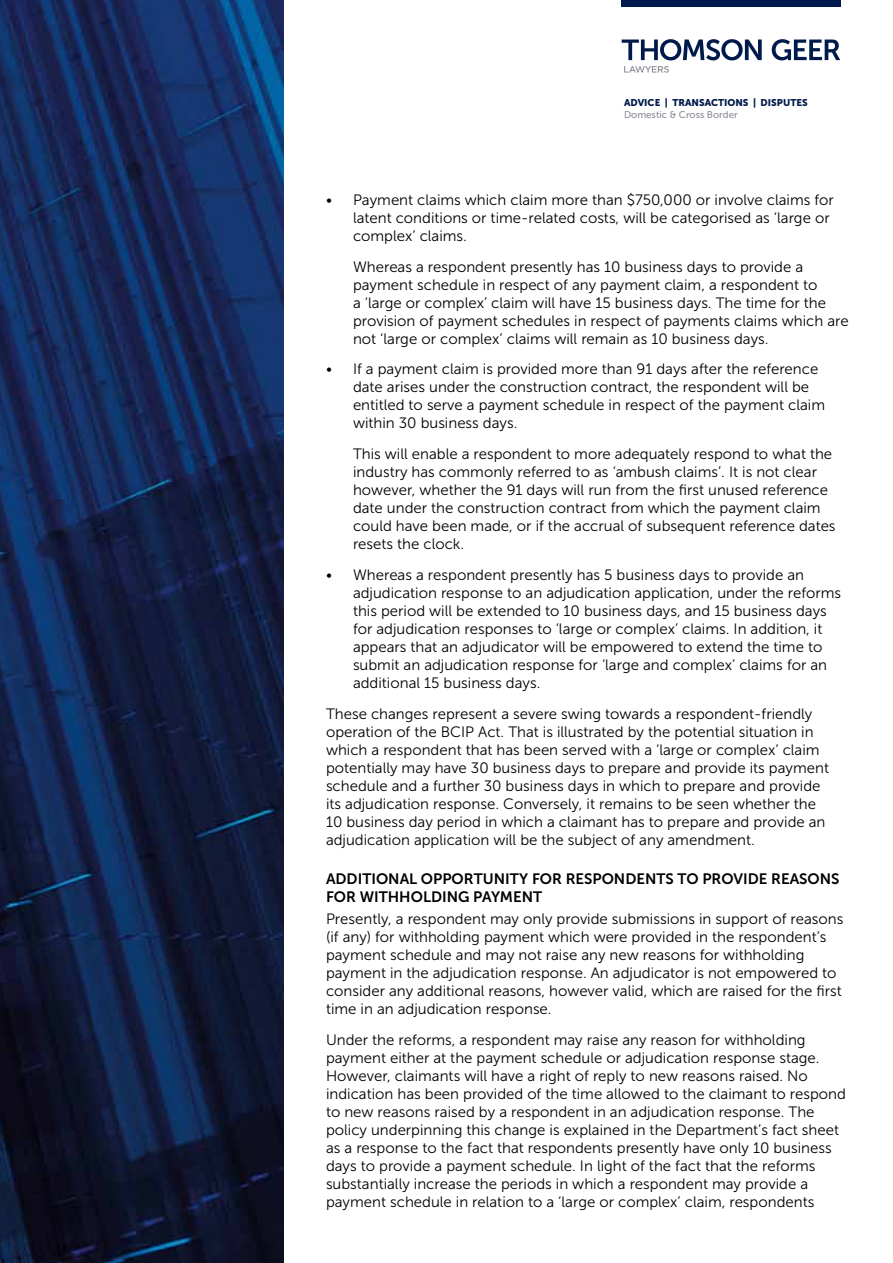
<style>
.page{position:relative;width:893px;height:1263px;background:#fff}
.page>*{position:absolute;margin:0;border:0;box-sizing:border-box;transform-origin:0 0}
.t1{font:15px/18px "Museo Sans 300";color:#000}
.t2{font:15px/18px "Museo Sans 700";color:#000}
.t3{font:9.75px "Museo Sans 900";color:#001a4b}
.t4{font:9.75px "Museo Sans 500";color:#8a8e95}
</style>
<div class="page">
<img style="left:0;top:0;width:283px;height:1263px">
<svg style="left:622px;top:39px;width:218px;height:21px"></svg>
<svg style="left:624px;top:66px;width:45px;height:7px"></svg>
<div style="left:622px;top:0;width:219px;height:6px;background:#001a4b"></div>
<p class="t3" style="left:624px;top:97px;width:185px">ADVICE | TRANSACTIONS | DISPUTES</p>
<p class="t4" style="left:624px;top:109px;width:115px">Domestic &amp; Cross Border</p>
<p class="t1" style="left:353px;top:191px;width:482px;text-indent:-27px">• Payment claims which claim more than $750,000 or involve claims for latent conditions or time-related costs, will be categorised as ‘large or complex’ claims.</p>
<p class="t1" style="left:353px;top:257px;width:497px">Whereas a respondent presently has 10 business days to provide a payment schedule in respect of any payment claim, a respondent to<br>a ‘large or complex’ claim will have 15 business days. The time for the provision of payment schedules in respect of payments claims which are not ‘large or complex’ claims will remain as 10 business days.</p>
<p class="t1" style="left:353px;top:360px;width:474px;text-indent:-27px">• If a payment claim is provided more than 91 days after the reference date arises under the construction contract, the respondent will be entitled to serve a payment schedule in respect of the payment claim within 30 business days.</p>
<p class="t1" style="left:353px;top:445px;width:484px">This will enable a respondent to more adequately respond to what the industry has commonly referred to as ‘ambush claims’. It is not clear however, whether the 91 days will run from the first unused reference date under the construction contract from which the payment claim could have been made, or if the accrual of subsequent reference dates resets the clock.</p>
<p class="t1" style="left:353px;top:566px;width:490px;text-indent:-27px">• Whereas a respondent presently has 5 business days to provide an adjudication response to an adjudication application, under the reforms this period will be extended to 10 business days, and 15 business days for adjudication responses to ‘large or complex’ claims. In addition, it appears that an adjudicator will be empowered to extend the time to submit an adjudication response for ‘large and complex’ claims for an additional 15 business days.</p>
<p class="t1" style="left:326px;top:704px;width:505px">These changes represent a severe swing towards a respondent-friendly operation of the BCIP Act. That is illustrated by the potential situation in which a respondent that has been served with a ‘large or complex’ claim potentially may have 30 business days to prepare and provide its payment schedule and a further 30 business days in which to prepare and provide its adjudication response. Conversely, it remains to be seen whether the 10 business day period in which a claimant has to prepare and provide an adjudication application will be the subject of any amendment.</p>
<p class="t2" style="left:326px;top:870px;width:515px">ADDITIONAL OPPORTUNITY FOR RESPONDENTS TO PROVIDE REASONS<br>FOR WITHHOLDING PAYMENT</p>
<p class="t1" style="left:326px;top:910px;width:519px">Presently, a respondent may only provide submissions in support of reasons (if any) for withholding payment which were provided in the respondent’s payment schedule and may not raise any new reasons for withholding payment in the adjudication response. An adjudicator is not empowered to consider any additional reasons, however valid, which are raised for the first time in an adjudication response.</p>
<p class="t1" style="left:326px;top:1031px;width:521px">Under the reforms, a respondent may raise any reason for withholding payment either at the payment schedule or adjudication response stage.<br>However, claimants will have a right of reply to new reasons raised. No indication has been provided of the time allowed to the claimant to respond to new reasons raised by a respondent in an adjudication response. The policy underpinning this change is explained in the Department’s fact sheet as a response to the fact that respondents presently have only 10 business days to provide a payment schedule. In light of the fact that the reforms substantially increase the periods in which a respondent may provide a payment schedule in relation to a ‘large or complex’ claim, respondents</p>
</div>
